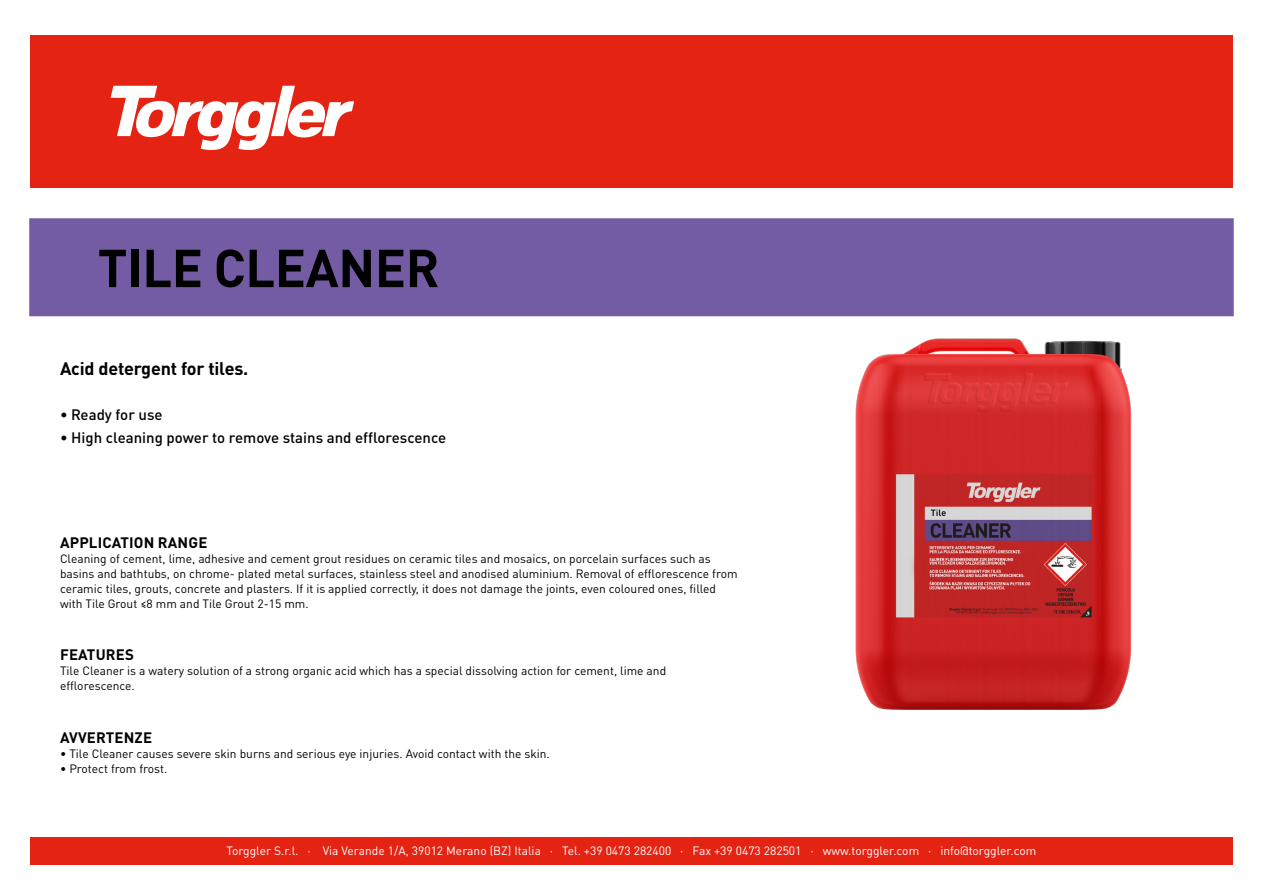
<style>
.page{position:relative;width:1263px;height:893px;background:#fff}
.page>*{position:absolute;margin:0;border:0;box-sizing:border-box;transform-origin:0 0}
.t1{font:700 52.5px "DIN Pro";letter-spacing:-.01em;color:#000}
.t2{font:700 18px "DIN Pro";letter-spacing:-.01em;color:#000}
.t3{font:500 15px "DIN Pro";color:#020203}
.t4{font:700 15px "DIN Pro";letter-spacing:.01em;color:#000}
.t5{font:12px/15px "DIN Pro";color:#000}
.t6{font:12px "DIN Pro";color:#fff}
</style>
<div class="page">
<div style="left:30px;top:35px;width:1203px;height:152px;background:#e42313"></div>
<div style="left:30px;top:838px;width:1203px;height:27px;background:#e42313"></div>
<div style="left:29px;top:218px;width:1205px;height:98px;background:#735ca4;border:2px solid #735ca4"></div>
<img style="left:855px;top:338px;width:277px;height:372px">
<svg style="left:111px;top:86px;width:243px;height:64px"></svg>
<h1 class="t1" style="left:98px;top:224px;width:343px">TILE CLEANER</h1>
<h2 class="t2" style="left:60px;top:353px;width:190px">Acid detergent for tiles.</h2>
<p class="t3" style="left:60px;top:402px;width:104px">• Ready for use</p>
<p class="t3" style="left:60px;top:425px;width:388px">• High cleaning power to remove stains and efflorescence</p>
<p class="t4" style="left:60px;top:530px;width:149px">APPLICATION RANGE</p>
<p class="t5" style="left:60px;top:549px;width:679px">Cleaning of cement, lime, adhesive and cement grout residues on ceramic tiles and mosaics, on porcelain surfaces such as basins and bathtubs, on chrome- plated metal surfaces, stainless steel and anodised aluminium. Removal of efflorescence from ceramic tiles, grouts, concrete and plasters. If it is applied correctly, it does not damage the joints, even coloured ones, filled with Tile Grout ≤8 mm and Tile Grout 2-15 mm.</p>
<p class="t4" style="left:60px;top:642px;width:75px">FEATURES</p>
<p class="t5" style="left:60px;top:662px;width:608px">Tile Cleaner is a watery solution of a strong organic acid which has a special dissolving action for cement, lime and efflorescence.</p>
<p class="t4" style="left:60px;top:725px;width:94px">AVVERTENZE</p>
<p class="t5" style="left:60px;top:744px;width:491px">• Tile Cleaner causes severe skin burns and serious eye injuries. Avoid contact with the skin.</p>
<p class="t5" style="left:60px;top:759px;width:109px">• Protect from frost.</p>
<p class="t6" style="left:227px;top:841px;width:811px">Torggler S.r.l. · Via Verande 1/A, 39012 Merano (BZ) Italia · Tel. +39 0473 282400 · Fax +39 0473 282501 · www.torggler.com · info@torggler.com</p>
</div>
